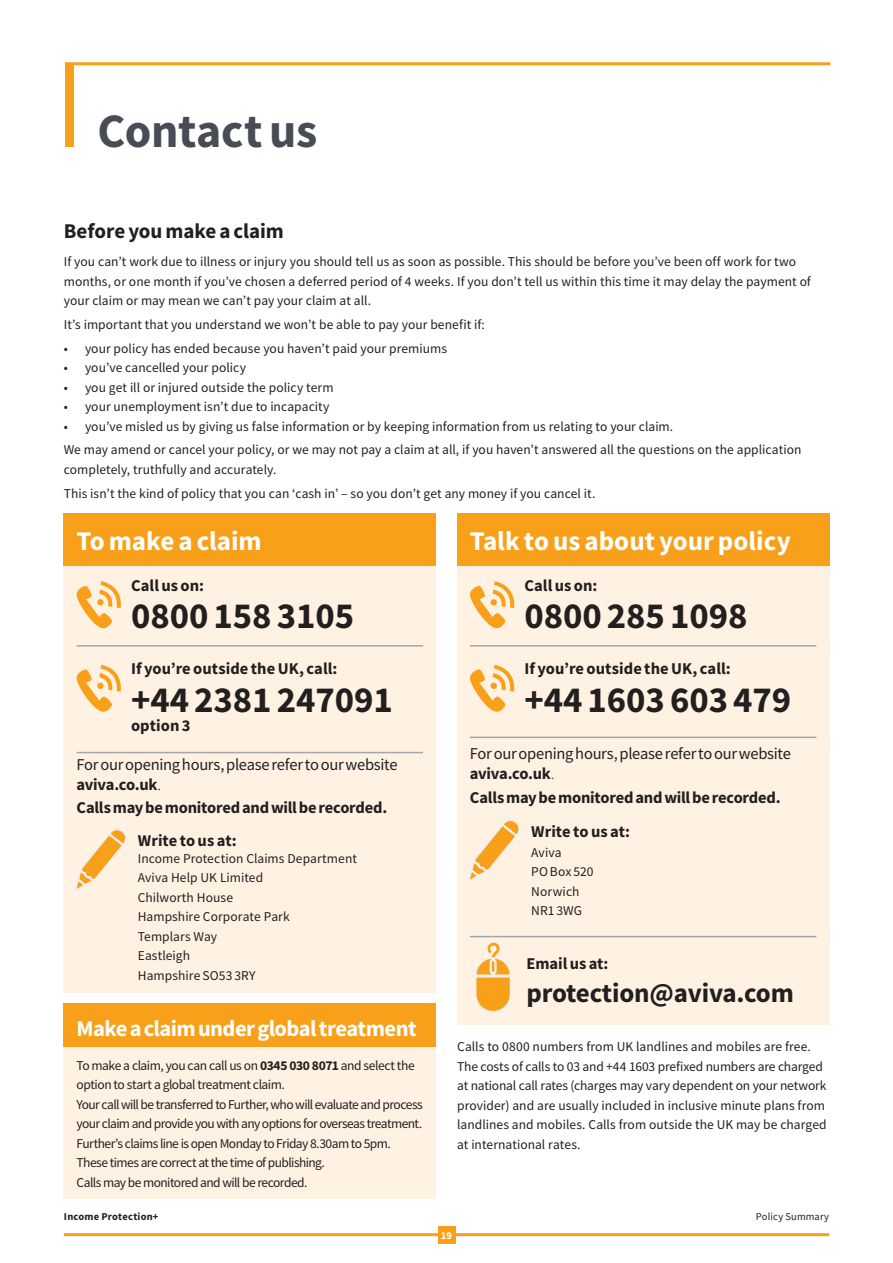
<style>
.page{position:relative;width:893px;height:1263px;background:#fff}
.page>*{position:absolute;margin:0;border:0;box-sizing:border-box;transform-origin:0 0}
.t1{font:700 48px "Source Sans Pro";letter-spacing:-.005em;color:#474c55}
.t2{font:700 36.75px "Source Sans Pro";color:#231f20}
.t3{font:700 27px "Source Sans Pro";color:#fff}
.t4{font:700 27px "Source Sans Pro";letter-spacing:-.005em;color:#231f20}
.t5{font:700 22.5px "Source Sans Pro";letter-spacing:-.025em;color:#fff}
.t6{font:700 21px "Source Sans Pro";color:#231f20}
.t7{font:700 16.5px/33px "Source Sans Pro";color:#231f20}
.t8{font:16.5px/19.5px "Source Sans Pro";letter-spacing:-.02em;color:#231f20}
.t9{font:13.5px/19.5px "Source Sans Pro";color:#231f20}
.t10{font:13.5px/19.5px "Source Sans Pro";letter-spacing:-.04em;color:#231f20}
.t11{font:700 10.5px "Source Sans Pro";letter-spacing:.02em;color:#231f20}
.t12{font:10.5px "Source Sans Pro";letter-spacing:.01em;color:#231f20}
.t13{font:700 10.5px "Source Sans Pro";color:#fff}
.s1{font-weight:700}
.s2{font-weight:300}
</style>
<div class="page">
<div style="left:457px;top:514px;width:372px;height:510px;background:#fff2e2"></div>
<div style="left:457px;top:514px;width:372px;height:52px;background:#f9a01b"></div>
<div style="left:64px;top:514px;width:372px;height:479px;background:#fff2e2"></div>
<div style="left:64px;top:514px;width:372px;height:52px;background:#f9a01b"></div>
<hr style="left:64px;top:1233px;width:765px;height:3px;background:#f9a01b">
<div style="left:438px;top:1226px;width:17px;height:17px;background:#f9a01b"></div>
<hr style="left:65px;top:62px;width:765px;height:3px;background:#f9a01b">
<div style="left:65px;top:64px;width:8px;height:83px;background:#f9a01b"></div>
<hr style="left:77px;top:645px;width:346px;height:1px;background:#a3a7a9">
<hr style="left:77px;top:752px;width:346px;height:1px;background:#a3a7a9">
<svg style="left:76px;top:581px;width:45px;height:48px"></svg>
<svg style="left:76px;top:665px;width:45px;height:47px"></svg>
<svg style="left:73px;top:828px;width:54px;height:65px"></svg>
<hr style="left:470px;top:645px;width:346px;height:1px;background:#a3a7a9">
<hr style="left:470px;top:736px;width:346px;height:2px;background:#a3a7a9">
<hr style="left:470px;top:936px;width:346px;height:1px;background:#a3a7a9">
<svg style="left:469px;top:581px;width:46px;height:48px"></svg>
<svg style="left:469px;top:665px;width:46px;height:47px"></svg>
<svg style="left:467px;top:819px;width:54px;height:65px"></svg>
<svg style="left:475px;top:942px;width:36px;height:70px"></svg>
<div style="left:64px;top:1003px;width:372px;height:196px;background:#fff2e2"></div>
<div style="left:64px;top:1003px;width:372px;height:44px;background:#f9a01b"></div>
<h1 class="t1" style="left:97px;top:98px;width:222px">Contact us</h1>
<h3 class="t6" style="left:64px;top:217px;width:222px">Before you make a claim</h3>
<p class="t9" style="left:64px;top:252px;width:749px">If you can’t work due to illness or injury you should tell us as soon as possible. This should be before you’ve been off work for two months, or one month if you’ve chosen a deferred period of 4 weeks. If you don’t tell us within this time it may delay the payment of your claim or may mean we can’t pay your claim at all.</p>
<p class="t9" style="left:64px;top:315px;width:423px">It’s important that you understand we won’t be able to pay your benefit if:</p>
<p class="t9" style="left:64px;top:338px;width:385px">• your policy has ended because you haven’t paid your premiums</p>
<p class="t9" style="left:64px;top:358px;width:184px">• you’ve cancelled your policy</p>
<p class="t9" style="left:64px;top:377px;width:271px">• you get ill or injured outside the policy term</p>
<p class="t9" style="left:64px;top:397px;width:267px">• your unemployment isn’t due to incapacity</p>
<p class="t9" style="left:64px;top:414px;width:739px;line-height:23.7px">• you’ve misled us by giving us false information or by keeping information from us relating to your claim.<br>We may amend or cancel your policy, or we may not pay a claim at all, if you haven’t answered all the questions on the application</p>
<p class="t9" style="left:64px;top:457px;width:533px;line-height:23.7px">completely, truthfully and accurately.<br>This isn’t the kind of policy that you can ‘cash in’ – so you don’t get any money if you cancel it.</p>
<h3 class="t3" style="left:77px;top:522px;width:187px">To make a claim</h3>
<p class="t7" style="left:131px;top:568px;width:75px">Call us on:</p>
<h2 class="t2" style="left:131px;top:591px;width:225px">0800 158 3105</h2>
<p class="t7" style="left:131px;top:652px;width:208px">If you’re outside the UK, call:</p>
<h2 class="t2" style="left:131px;top:675px;width:263px">+44 2381 247091</h2>
<p class="t7" style="left:131px;top:709px;width:61px">option 3</p>
<p class="t8" style="left:77px;top:755px;width:322px">For our opening hours, please refer to our website <span class="s1">aviva.co.uk</span><span class="s2">.</span></p>
<p class="t7" style="left:138px;top:791px;width:251px;text-indent:-61px">Calls may be monitored and will be recorded.<br>Write to us at:</p>
<p class="t9" style="left:138px;top:849px;width:221px">Income Protection Claims Department<br>Aviva Help UK Limited<br>Chilworth House<br>Hampshire Corporate Park<br>Templars Way<br>Eastleigh<br>Hampshire SO53 3RY</p>
<h3 class="t5" style="left:77px;top:1013px;width:342px">Make a claim under global treatment</h3>
<p class="t10" style="left:77px;top:1055px;width:348px">To make a claim, you can call us on <span class="s1">0345 030 8071</span> and select the option to start a global treatment claim.<br>Your call will be transferred to Further, who will evaluate and process your claim and provide you with any options for overseas treatment.<br>Further’s claims line is open Monday to Friday 8.30am to 5pm.<br>These times are correct at the time of publishing.<br>Calls may be monitored and will be recorded.</p>
<h3 class="t3" style="left:470px;top:522px;width:322px">Talk to us about your policy</h3>
<p class="t7" style="left:524px;top:568px;width:75px">Call us on:</p>
<h2 class="t2" style="left:524px;top:591px;width:225px">0800 285 1098</h2>
<p class="t7" style="left:524px;top:652px;width:208px">If you’re outside the UK, call:</p>
<h2 class="t2" style="left:524px;top:675px;width:268px">+44 1603 603 479</h2>
<p class="t8" style="left:470px;top:744px;width:322px">For our opening hours, please refer to our website <span class="s1">aviva.co.uk</span><span class="s2">.</span></p>
<p class="t7" style="left:531px;top:780px;width:251px;line-height:34.5px;text-indent:-61px">Calls may be monitored and will be recorded.<br>Write to us at:</p>
<p class="t9" style="left:531px;top:842px;width:64px">Aviva<br>PO Box 520<br>Norwich<br>NR1 3WG</p>
<p class="t7" style="left:526px;top:947px;width:84px">Email us at:</p>
<h3 class="t4" style="left:526px;top:975px;width:269px">protection@aviva.com</h3>
<p class="t9" style="left:457px;top:1037px;width:371px">Calls to 0800 numbers from UK landlines and mobiles are free.<br>The costs of calls to 03 and +44 1603 prefixed numbers are charged at national call rates (charges may vary dependent on your network provider) and are usually included in inclusive minute plans from landlines and mobiles. Calls from outside the UK may be charged at international rates.</p>
<p class="t11" style="left:64px;top:1210px;width:96px">Income Protection+</p>
<p class="t12" style="left:756px;top:1210px;width:75px">Policy Summary</p>
<p class="t13" style="left:441px;top:1228px;width:13px">19</p>
</div>
